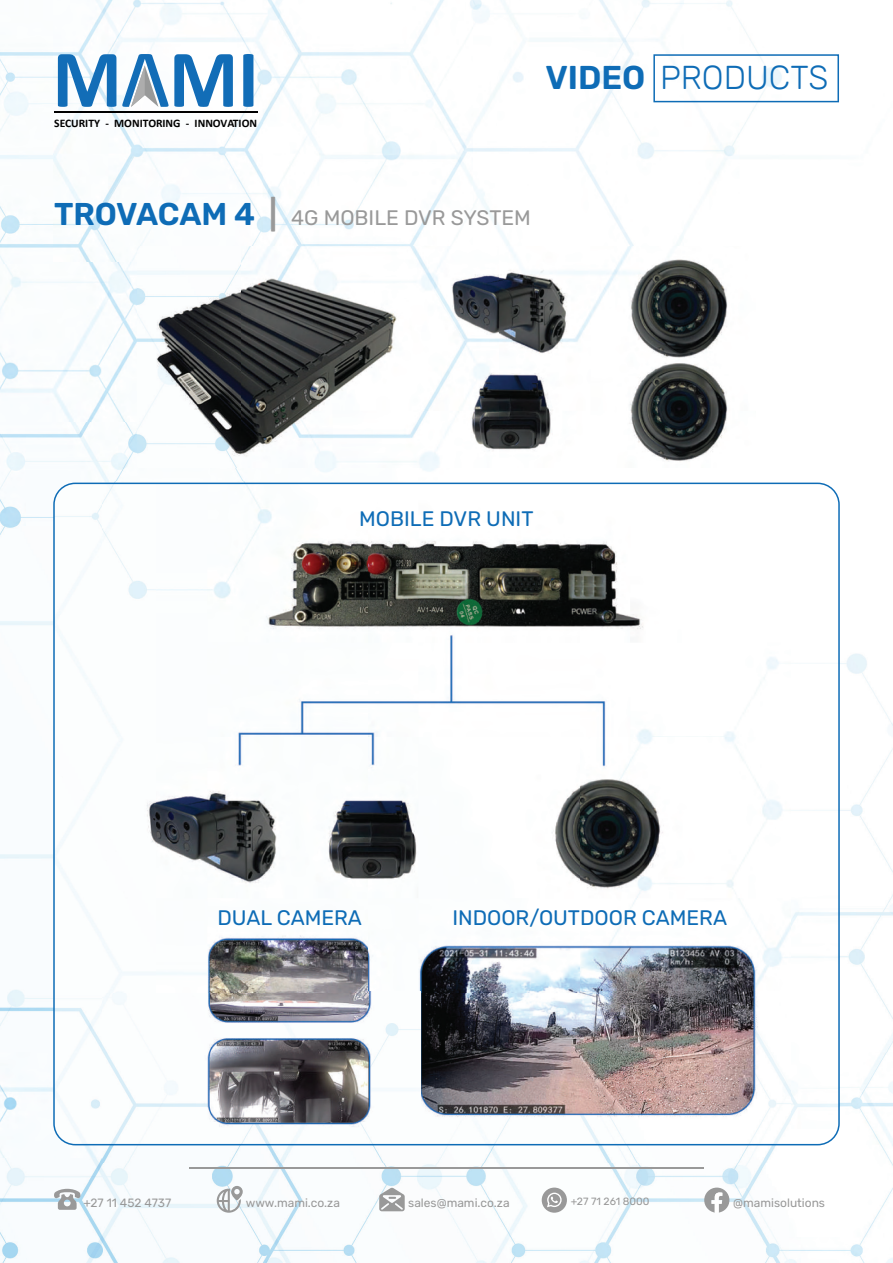
<style>
.page{position:relative;width:893px;height:1263px;background:#fff}
.page>*{position:absolute;margin:0;border:0;box-sizing:border-box;transform-origin:0 0}
.t1{font:300 33px "Rubik";color:#0e6cb6}
.t2{font:21px "Rubik";color:#0e6cb6}
.t3{font:21px "Rubik";color:#999}
.t4{font:12px "Rubik";color:#999}
.t5{font:700 11.55px "Calibri";color:#000}
.t6{font:10.5px "Rubik";color:#999}
.s1{font-weight:600}
.s2{font-weight:600;font-size:31.5px;color:#0e6cb6}
.s3{font-weight:600;font-size:31.5px}
</style>
<div class="page">
<img style="left:683px;top:0;width:156px;height:233px">
<img style="left:840px;top:653px;width:53px;height:399px">
<img style="left:788px;top:1052px;width:105px;height:211px">
<img style="left:263px;top:1163px;width:525px;height:100px">
<img style="left:235px;top:467px;width:203px;height:15px">
<img style="left:263px;top:0;width:420px;height:247px">
<img style="left:0;top:0;width:263px;height:263px">
<img style="left:0;top:1158px;width:263px;height:105px">
<img style="left:0;top:421px;width:137px;height:105px">
<img style="left:0;top:263px;width:137px;height:158px">
<img style="left:0;top:526px;width:53px;height:500px">
<img style="left:0;top:1085px;width:103px;height:73px">
<svg style="left:653px;top:54px;width:186px;height:48px"></svg>
<svg style="left:58px;top:54px;width:58px;height:53px"></svg>
<svg style="left:243px;top:54px;width:11px;height:53px"></svg>
<hr style="left:54px;top:112px;width:203px;height:1px;background:#000">
<svg style="left:122px;top:54px;width:111px;height:53px"></svg>
<svg style="left:54px;top:1189px;width:27px;height:21px"></svg>
<svg style="left:217px;top:1186px;width:26px;height:27px"></svg>
<svg style="left:379px;top:1187px;width:26px;height:24px"></svg>
<div style="left:542px;top:1187px;width:25px;height:26px;background:#999;border-radius:50%"></div>
<svg style="left:547px;top:1192px;width:15px;height:15px"></svg>
<svg style="left:704px;top:1187px;width:25px;height:26px"></svg>
<hr style="left:189px;top:1167px;width:515px;height:1px;background:#999">
<img style="left:137px;top:247px;width:591px;height:220px">
<img style="left:103px;top:482px;width:687px;height:681px">
<svg style="left:53px;top:483px;width:787px;height:662px"></svg>
<p class="t5" style="left:54px;top:115px;width:204px">SECURITY - MONITORING - INNOVATION</p>
<h1 class="t1" style="left:545px;top:60px;width:285px"><span class="s1">VIDEO</span> PRODUCTS</h1>
<h2 class="t3" style="left:54px;top:206px;width:478px"><span class="s2">TROVACAM 4</span> <span class="s3">|</span> 4G MOBILE DVR SYSTEM</h2>
<h2 class="t2" style="left:359px;top:507px;width:176px">MOBILE DVR UNIT</h2>
<h2 class="t2" style="left:217px;top:906px;width:146px">DUAL CAMERA</h2>
<h2 class="t2" style="left:452px;top:906px;width:276px">INDOOR/OUTDOOR CAMERA</h2>
<p class="t4" style="left:83px;top:1196px;width:89px">+27 11 452 4737</p>
<p class="t4" style="left:246px;top:1196px;width:96px">www.mami.co.za</p>
<p class="t4" style="left:408px;top:1196px;width:103px">sales@mami.co.za</p>
<p class="t6" style="left:571px;top:1196px;width:80px">+27 71 261 8000</p>
<p class="t4" style="left:733px;top:1196px;width:93px">@mamisolutions</p>
</div>
